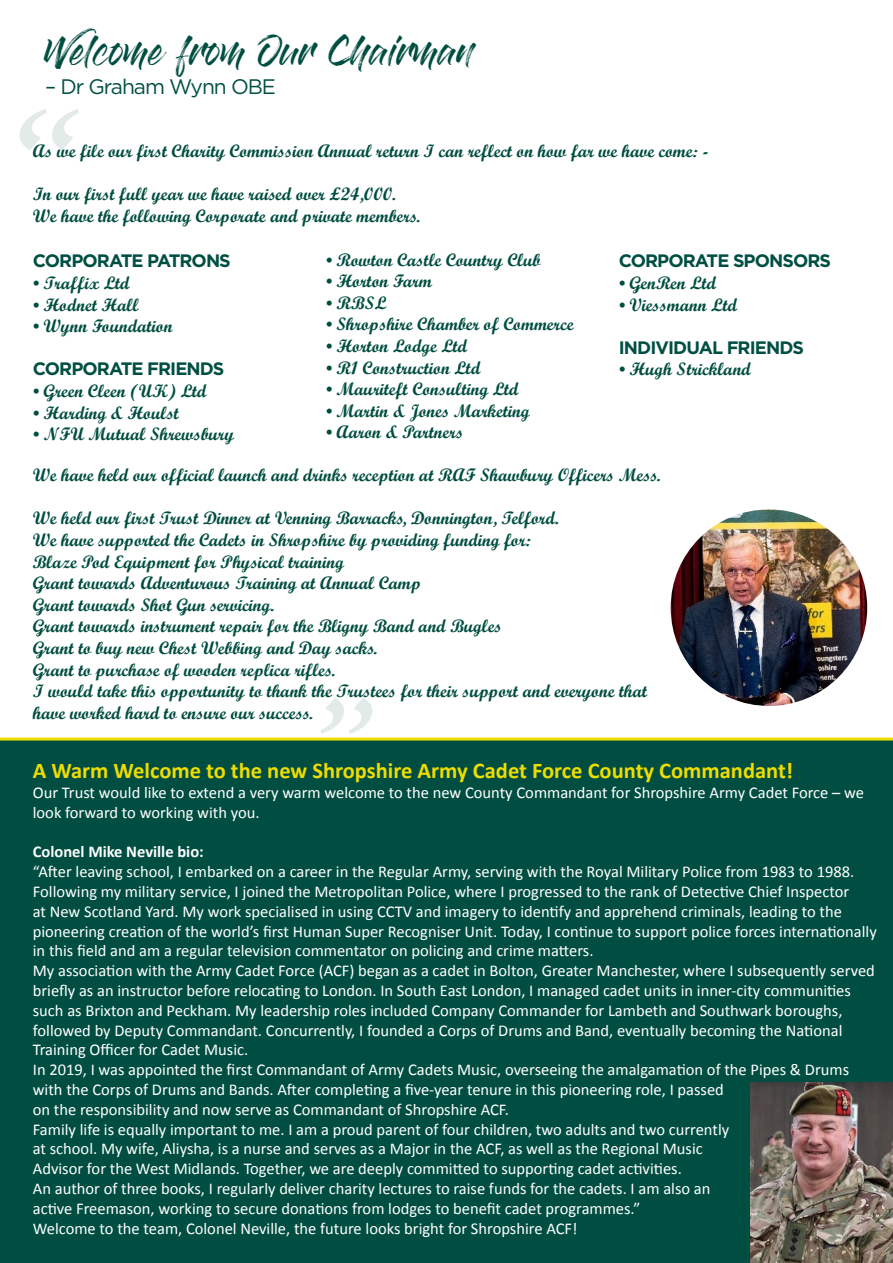
<style>
.page{position:relative;width:893px;height:1263px;background:#fff}
.page>*{position:absolute;margin:0;border:0;box-sizing:border-box;transform-origin:0 0}
.t1{font:30px "Gloss And Bloom";color:#004e41}
.t2{font:700 22.5px "Calibri";color:#efdc00}
.t3{font:21px "Gotham";letter-spacing:-.05em;color:#004f43}
.t4{font:18px/21.6px "Script MT Bold";color:#004e41}
.t5{font:700 18px "Gotham";letter-spacing:-.05em;color:#004f43}
.t6{font:16.5px/19.8px "Calibri";color:#fff}
.t7{font:700 16.5px "Calibri";color:#fff}
</style>
<div class="page">
<img style="left:671px;top:509px;width:196px;height:197px;border-radius:98px">
<svg style="left:20px;top:109px;width:59px;height:41px"></svg>
<svg style="left:321px;top:698px;width:51px;height:36px"></svg>
<div style="left:0;top:740px;width:893px;height:523px;background:#004e41"></div>
<hr style="left:0;top:737px;width:893px;height:3px;background:#efdc00">
<img style="left:750px;top:1082px;width:143px;height:181px">
<h1 class="t1" style="left:45px;top:37px;width:429px">Welcome from Our Chairman</h1>
<p class="t3" style="left:45px;top:73px;width:232px">– Dr Graham Wynn OBE</p>
<p class="t4" style="left:33px;top:140px;width:677px">As we file our first Charity Commission Annual return I can reflect on how far we have come: -</p>
<p class="t4" style="left:33px;top:183px;width:389px">In our first full year we have raised over £24,000.<br>We have the following Corporate and private members.</p>
<p class="t5" style="left:33px;top:249px;width:199px">CORPORATE PATRONS</p>
<p class="t4" style="left:33px;top:272px;width:98px">• Traffix Ltd</p>
<p class="t4" style="left:33px;top:293px;width:107px">• Hodnet Hall</p>
<p class="t4" style="left:33px;top:315px;width:141px">• Wynn Foundation</p>
<p class="t5" style="left:33px;top:357px;width:193px">CORPORATE FRIENDS</p>
<p class="t4" style="left:33px;top:380px;width:175px">• Green Cleen (UK) Ltd</p>
<p class="t4" style="left:33px;top:401px;width:148px">• Harding &amp; Houlst</p>
<p class="t4" style="left:33px;top:423px;width:203px">• NFU Mutual Shrewsbury</p>
<p class="t4" style="left:326px;top:248px;width:216px">• Rowton Castle Country Club</p>
<p class="t4" style="left:326px;top:270px;width:108px">• Horton Farm</p>
<p class="t4" style="left:326px;top:292px;width:62px">• RBSL</p>
<p class="t4" style="left:326px;top:313px;width:249px">• Shropshire Chamber of Commerce</p>
<p class="t4" style="left:326px;top:335px;width:143px">• Horton Lodge Ltd</p>
<p class="t4" style="left:326px;top:356px;width:156px">• R1 Construction Ltd</p>
<p class="t4" style="left:326px;top:378px;width:194px">• Mauriteft Consulting Ltd</p>
<p class="t4" style="left:326px;top:400px;width:205px">• Martin &amp; Jones Marketing</p>
<p class="t4" style="left:326px;top:421px;width:139px">• Aaron &amp; Partners</p>
<p class="t5" style="left:619px;top:249px;width:214px">CORPORATE SPONSORS</p>
<p class="t4" style="left:619px;top:272px;width:99px">• GenRen Ltd</p>
<p class="t4" style="left:619px;top:293px;width:120px">• Viessmann Ltd</p>
<p class="t5" style="left:619px;top:335px;width:187px">INDIVIDUAL FRIENDS</p>
<p class="t4" style="left:619px;top:358px;width:134px">• Hugh Strickland</p>
<p class="t4" style="left:33px;top:464px;width:629px">We have held our official launch and drinks reception at RAF Shawbury Officers Mess.</p>
<p class="t4" style="left:33px;top:507px;width:616px">We held our first Trust Dinner at Venning Barracks, Donnington, Telford.<br>We have supported the Cadets in Shropshire by providing funding for:<br>Blaze Pod Equipment for Physical training<br>Grant towards Adventurous Training at Annual Camp<br>Grant towards Shot Gun servicing.<br>Grant towards instrument repair for the Bligny Band and Bugles<br>Grant to buy new Chest Webbing and Day sacks.<br>Grant to purchase of wooden replica rifles.<br>I would take this opportunity to thank the Trustees for their support and everyone that have worked hard to ensure our success.</p>
<h2 class="t2" style="left:33px;top:756px;width:762px">A Warm Welcome to the new Shropshire Army Cadet Force County Commandant!</h2>
<p class="t6" style="left:33px;top:782px;width:833px">Our Trust would like to extend a very warm welcome to the new County Commandant for Shropshire Army Cadet Force – we look forward to working with you.</p>
<p class="t7" style="left:33px;top:841px;width:172px">Colonel Mike Neville bio:</p>
<p class="t6" style="left:33px;top:862px;width:845px">“After leaving school, I embarked on a career in the Regular Army, serving with the Royal Military Police from 1983 to 1988.<br>Following my military service, I joined the Metropolitan Police, where I progressed to the rank of Detective Chief Inspector<br>at New Scotland Yard. My work specialised in using CCTV and imagery to identify and apprehend criminals, leading to the pioneering creation of the world’s first Human Super Recogniser Unit. Today, I continue to support police forces internationally in this field and am a regular television commentator on policing and crime matters.<br>My association with the Army Cadet Force (ACF) began as a cadet in Bolton, Greater Manchester, where I subsequently served briefly as an instructor before relocating to London. In South East London, I managed cadet units in inner-city communities such as Brixton and Peckham. My leadership roles included Company Commander for Lambeth and Southwark boroughs, followed by Deputy Commandant. Concurrently, I founded a Corps of Drums and Band, eventually becoming the National Training Officer for Cadet Music.<br>In 2019, I was appointed the first Commandant of Army Cadets Music, overseeing the amalgamation of the Pipes &amp; Drums with the Corps of Drums and Bands. After completing a five-year tenure in this pioneering role, I passed<br>on the responsibility and now serve as Commandant of Shropshire ACF.<br>Family life is equally important to me. I am a proud parent of four children, two adults and two currently<br>at school. My wife, Aliysha, is a nurse and serves as a Major in the ACF, as well as the Regional Music<br>Advisor for the West Midlands. Together, we are deeply committed to supporting cadet activities.<br>An author of three books, I regularly deliver charity lectures to raise funds for the cadets. I am also an<br>active Freemason, working to secure donations from lodges to benefit cadet programmes.”<br>Welcome to the team, Colonel Neville, the future looks bright for Shropshire ACF!</p>
</div>
